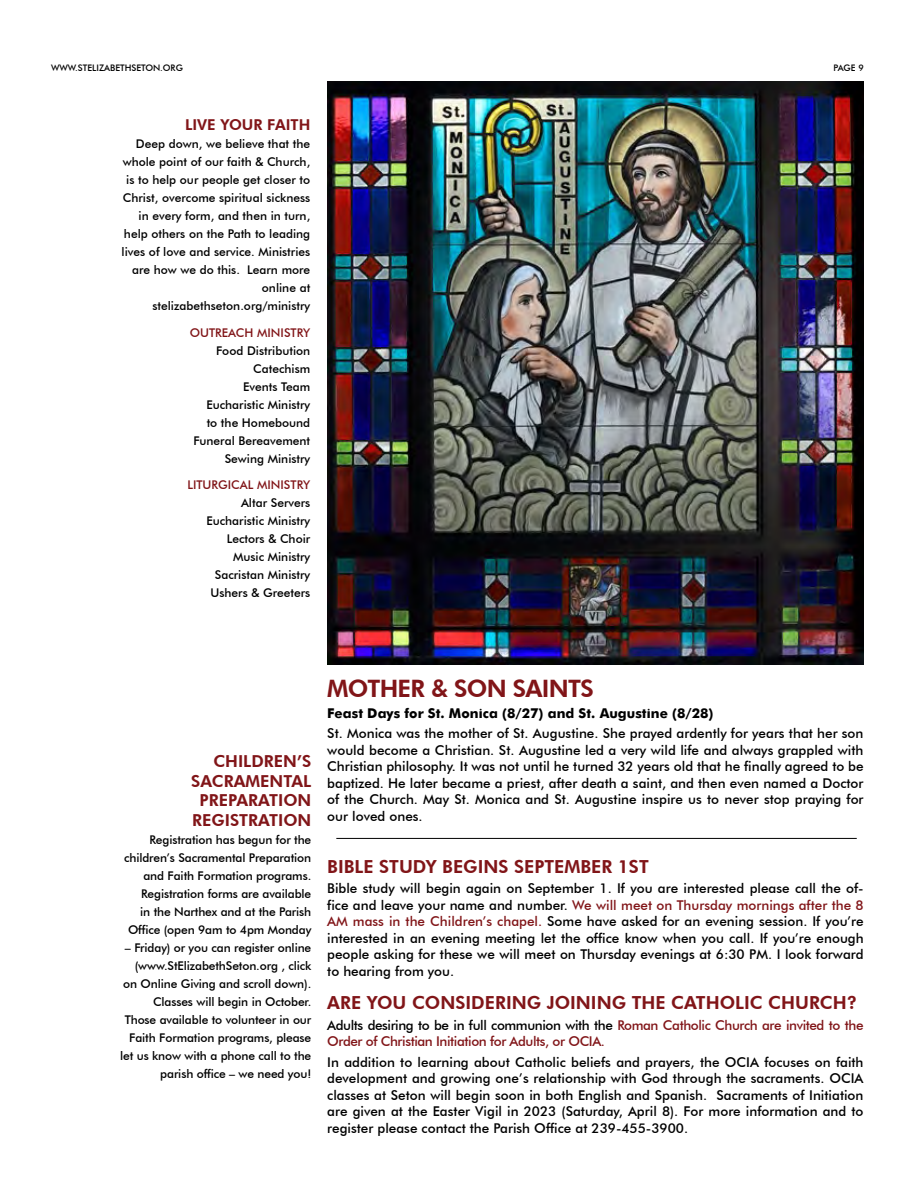
<style>
.page{position:relative;width:918px;height:1188px;background:#fff}
.page>*{position:absolute;margin:0;border:0;box-sizing:border-box;transform-origin:0 0}
.t1{font:800 24px "Futura BT";letter-spacing:-.03em;color:#811518}
.t2{font:800 18px "Futura BT";color:#811518}
.t3{font:800 16.5px/19.5px "Futura BT";color:#811518;text-align:right}
.t4{font:800 15px "Futura BT";color:#811518}
.t5{font:500 13.5px/16.5px "Futura BT";color:#000;text-align:justify}
.t6{font:500 13.5px/16.5px "Futura BT";letter-spacing:-.03em;color:#811518}
.t7{font:700 13.5px "Futura";color:#000}
.t8{font:500 12px/18px "Futura BT";color:#000;text-align:right}
.t9{font:500 12px "Futura BT";color:#811518}
.t10{font:500 9px "Futura BT";color:#000}
.s1{color:#811518}
.s2{color:#000}
</style>
<div class="page">
<img style="left:327px;top:81px;width:537px;height:584px">
<hr style="left:336px;top:838px;width:521px;height:1px;background:#000">
<p class="t10" style="left:51px;top:62px;width:133px">WWW.STELIZABETHSETON.ORG</p>
<p class="t10" style="left:834px;top:62px;width:32px">PAGE 9</p>
<p class="t4" style="left:185px;top:116px;width:127px">LIVE YOUR FAITH</p>
<p class="t8" style="left:122px;top:135px;width:190px">Deep down, we believe that the whole point of our faith &amp; Church, is to help our people get closer to<br>Christ, overcome spiritual sickness in every form, and then in turn, help others on the Path to leading lives of love and service. Ministries are how we do this. Learn more online at stelizabethseton.org/ministry</p>
<p class="t9" style="left:190px;top:325px;width:122px">OUTREACH MINISTRY</p>
<p class="t8" style="left:193px;top:341px;width:118px">Food Distribution<br>Catechism<br>Events Team<br>Eucharistic Ministry to the Homebound<br>Funeral Bereavement<br>Sewing Ministry</p>
<p class="t9" style="left:187px;top:478px;width:124px">LITURGICAL MINISTRY</p>
<p class="t8" style="left:206px;top:494px;width:105px">Altar Servers<br>Eucharistic Ministry<br>Lectors &amp; Choir<br>Music Ministry<br>Sacristan Ministry<br>Ushers &amp; Greeters</p>
<p class="t3" style="left:191px;top:751px;width:122px">CHILDREN’S<br>SACRAMENTAL<br>PREPARATION<br>REGISTRATION</p>
<p class="t8" style="left:124px;top:830px;width:189px">Registration has begun for the children’s Sacramental Preparation and Faith Formation programs.<br>Registration forms are available<br>in the Narthex and at the Parish<br>Office (open 9am to 4pm Monday</p>
<p class="t8" style="left:120px;top:938px;width:193px">– Friday) or you can register online (www.StElizabethSeton.org , click on Online Giving and scroll down).<br>Classes will begin in October.<br>Those available to volunteer in our Faith Formation programs, please let us know with a phone call to the parish office – we need you!</p>
<h1 class="t1" style="left:327px;top:674px;width:268px">MOTHER &amp; SON SAINTS</h1>
<p class="t7" style="left:327px;top:703px;width:388px">Feast Days for St. Monica (8/27) and St. Augustine (8/28)</p>
<p class="t5" style="left:327px;top:725px;width:538px">St. Monica was the mother of St. Augustine. She prayed ardently for years that her son would become a Christian. St. Augustine led a very wild life and always grappled with Christian philosophy. It was not until he turned 32 years old that he finally agreed to be baptized. He later became a priest, after death a saint, and then even named a Doctor of the Church. May St. Monica and St. Augustine inspire us to never stop praying for our loved ones.</p>
<h2 class="t2" style="left:327px;top:855px;width:323px">BIBLE STUDY BEGINS SEPTEMBER 1ST</h2>
<p class="t5" style="left:327px;top:880px;width:538px">Bible study will begin again on September 1. If you are interested please call the of&shy;fice and leave your name and number. <span class="s1">We will meet on Thursday mornings after the 8<br>AM mass in the Children’s chapel.</span> Some have asked for an evening session. If you’re interested in an evening meeting let the office know when you call. If you’re enough people asking for these we will meet on Thursday evenings at 6:30 PM. I look forward to hearing from you.</p>
<h2 class="t2" style="left:327px;top:992px;width:531px">ARE YOU CONSIDERING JOINING THE CATHOLIC CHURCH?</h2>
<p class="t6" style="left:327px;top:1017px;width:538px"><span class="s2">Adults desiring to be in full communion with the</span> Roman Catholic Church are invited to the<br>Order of Christian Initiation for Adults, or OCIA.</p>
<p class="t5" style="left:327px;top:1054px;width:538px">In addition to learning about Catholic beliefs and prayers, the OCIA focuses on faith development and growing one’s relationship with God through the sacraments. OCIA classes at Seton will begin soon in both English and Spanish. Sacraments of Initiation are given at the Easter Vigil in 2023 (Saturday, April 8). For more information and to register please contact the Parish Office at 239-455-3900.</p>
</div>
